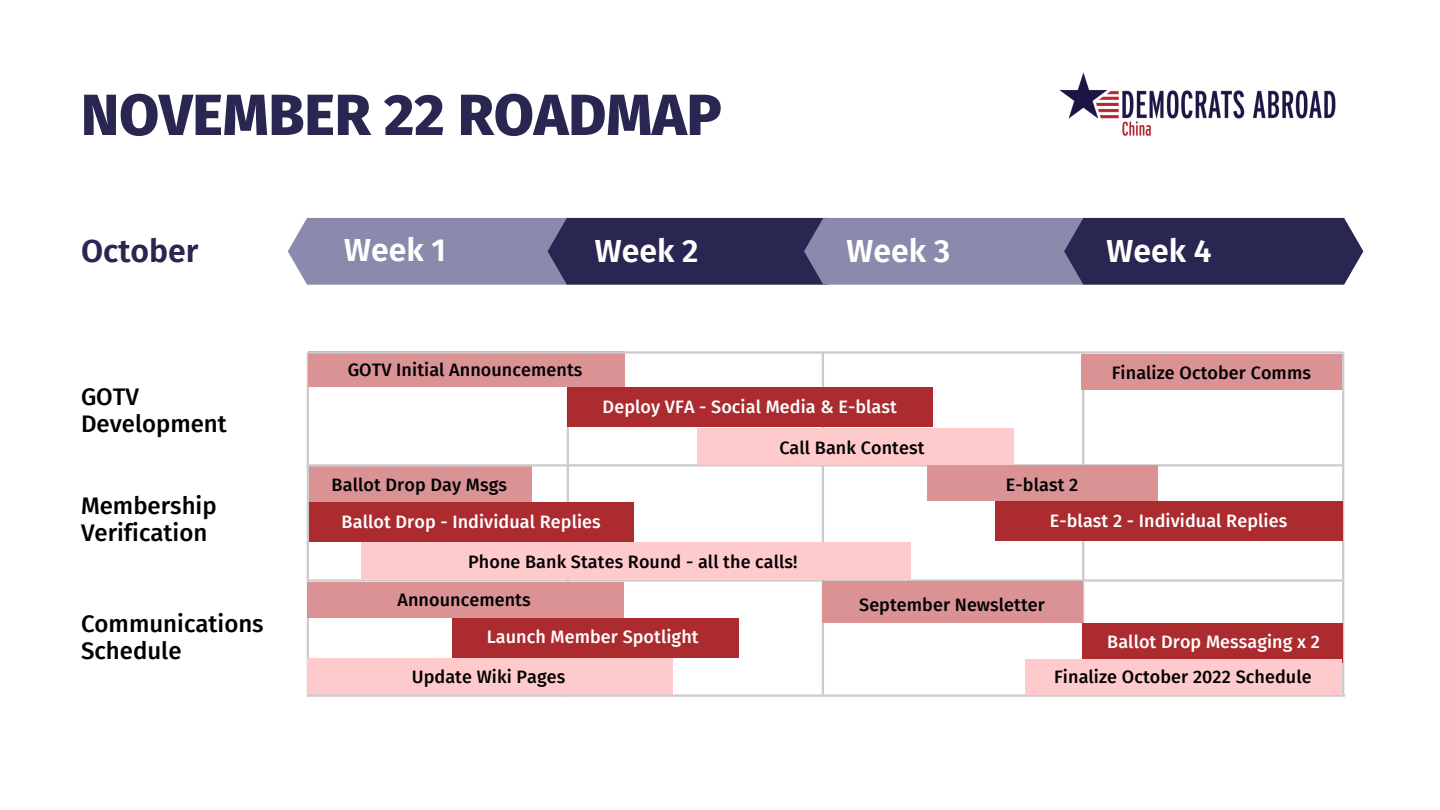
<style>
.page{position:relative;width:1440px;height:810px;background:#fff}
.page>*{position:absolute;margin:0;border:0;box-sizing:border-box;transform-origin:0 0}
.t1{font:800 58px "Fira Sans";color:#292652}
.t2{font:600 32px "Fira Sans";color:#fff}
.t3{font:600 32px "Fira Sans";color:#292652}
.t4{font:500 24px/27px "Fira Sans";color:#000}
.t5{font:500 18px/37.6px "Fira Sans";letter-spacing:.005em;color:#000}
.t6{font:500 18px "Fira Sans";letter-spacing:.005em;color:#fff}
</style>
<div class="page">
<hr style="left:567px;top:351px;width:2px;height:346px;background:#cbcbcb">
<hr style="left:822px;top:352px;width:2px;height:342px;background:#cbcbcb">
<hr style="left:1082px;top:352px;width:2px;height:342px;background:#cbcbcb">
<hr style="left:1342px;top:352px;width:2px;height:342px;background:#cbcbcb">
<hr style="left:307px;top:352px;width:2px;height:345px;background:#cbcbcb">
<div style="left:308px;top:351px;width:316px;height:36px;background:#da9295"></div>
<div style="left:309px;top:466px;width:222px;height:36px;background:#da9295"></div>
<div style="left:307px;top:658px;width:365px;height:36px;background:#ffcacc"></div>
<div style="left:567px;top:387px;width:366px;height:40px;background:#ab2b2f"></div>
<div style="left:309px;top:502px;width:324px;height:40px;background:#ab2b2f"></div>
<div style="left:452px;top:618px;width:286px;height:39px;background:#ab2b2f"></div>
<hr style="left:307px;top:464px;width:1037px;height:2px;background:#cbcbcb">
<hr style="left:307px;top:579px;width:1037px;height:3px;background:#cbcbcb">
<hr style="left:308px;top:695px;width:1037px;height:2px;background:#cbcbcb">
<hr style="left:308px;top:351px;width:1035px;height:3px;background:#cbcbcb">
<svg style="left:288px;top:218px;width:1075px;height:67px;background:#5b5a81"></svg>
<div style="left:697px;top:429px;width:317px;height:36px;background:#ffcacc"></div>
<div style="left:362px;top:543px;width:549px;height:36px;background:#ffcacc"></div>
<div style="left:307px;top:582px;width:316px;height:36px;background:#da9295"></div>
<div style="left:1082px;top:623px;width:260px;height:40px;background:#ab2b2f"></div>
<div style="left:822px;top:582px;width:260px;height:41px;background:#da9295"></div>
<div style="left:927px;top:465px;width:230px;height:36px;background:#da9295"></div>
<div style="left:995px;top:501px;width:347px;height:40px;background:#ab2b2f"></div>
<div style="left:1026px;top:659px;width:316px;height:36px;background:#ffcacc"></div>
<div style="left:1081px;top:354px;width:261px;height:36px;background:#da9295"></div>
<img style="left:1059px;top:72px;width:277px;height:64px">
<h1 class="t1" style="left:81px;top:81px;width:642px">NOVEMBER 22 ROADMAP</h1>
<h2 class="t3" style="left:81px;top:232px;width:119px">October</h2>
<h3 class="t4" style="left:81px;top:384px;width:147px">GOTV<br>Development</h3>
<h3 class="t4" style="left:81px;top:492px;width:137px">Membership<br>Verification</h3>
<h3 class="t4" style="left:81px;top:611px;width:184px">Communications<br>Schedule</h3>
<h2 class="t2" style="left:344px;top:231px;width:103px">Week 1</h2>
<h2 class="t2" style="left:595px;top:232px;width:105px">Week 2</h2>
<h2 class="t2" style="left:847px;top:232px;width:105px">Week 3</h2>
<h2 class="t2" style="left:1107px;top:232px;width:107px">Week 4</h2>
<p class="t5" style="left:348px;top:351px;width:236px">GOTV Initial Announcements</p>
<p class="t5" style="left:332px;top:466px;width:177px">Ballot Drop Day Msgs</p>
<p class="t6" style="left:603px;top:396px;width:296px">Deploy VFA - Social Media &amp; E-blast</p>
<p class="t5" style="left:779px;top:429px;width:147px">Call Bank Contest</p>
<p class="t6" style="left:342px;top:511px;width:261px">Ballot Drop - Individual Replies</p>
<p class="t5" style="left:1112px;top:354px;width:201px">Finalize October Comms</p>
<p class="t5" style="left:1006px;top:466px;width:74px">E-blast 2</p>
<p class="t6" style="left:1050px;top:510px;width:239px">E-blast 2 - Individual Replies</p>
<p class="t5" style="left:398px;top:544px;width:402px;text-indent:71px">Phone Bank States Round - all the calls!<br>Announcements</p>
<p class="t6" style="left:487px;top:626px;width:213px">Launch Member Spotlight</p>
<p class="t5" style="left:412px;top:658px;width:155px">Update Wiki Pages</p>
<p class="t5" style="left:859px;top:586px;width:187px">September Newsletter</p>
<p class="t6" style="left:1107px;top:632px;width:214px">Ballot Drop Messaging x 2</p>
<p class="t5" style="left:1054px;top:658px;width:259px">Finalize October 2022 Schedule</p>
</div>
